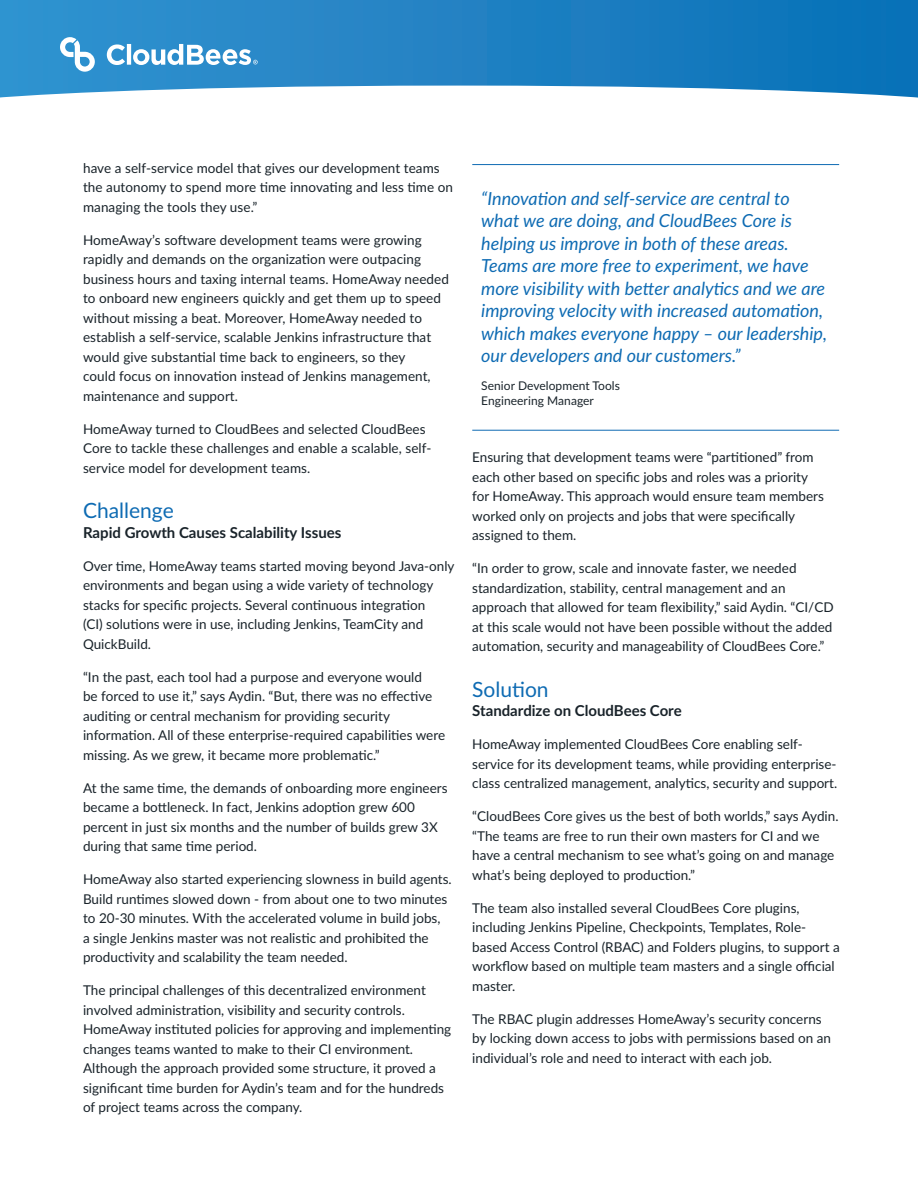
<style>
.page{position:relative;width:918px;height:1188px;background:#fff}
.page>*{position:absolute;margin:0;border:0;box-sizing:border-box;transform-origin:0 0}
.t1{font:21px "Lato";color:#0e6bb3}
.t2{font:italic 18px/22.5px "Lato";color:#0e6bb3}
.t3{font:700 15px "Lato";color:#19232a}
.t4{font:13.5px/19.5px "Lato";color:#19232a}
.t5{font:12px/14.4px "Lato";letter-spacing:.005em;color:#19232a}
</style>
<div class="page">
<svg style="left:0;top:0;width:918px;height:98px;background:#338dc8"></svg>
<svg style="left:60px;top:37px;width:35px;height:35px"></svg>
<svg style="left:107px;top:44px;width:151px;height:21px"></svg>
<hr style="left:472px;top:164px;width:367px;height:1px;background:#0e6bb3">
<hr style="left:472px;top:430px;width:367px;height:1px;background:#0e6bb3">
<p class="t4" style="left:83px;top:158px;width:372px">have a self-service model that gives our development teams the autonomy to spend more time innovating and less time on managing the tools they use.”</p>
<p class="t4" style="left:83px;top:230px;width:367px">HomeAway’s software development teams were growing rapidly and demands on the organization were outpacing business hours and taxing internal teams. HomeAway needed to onboard new engineers quickly and get them up to speed without missing a beat. Moreover, HomeAway needed to establish a self-service, scalable Jenkins infrastructure that would give substantial time back to engineers, so they<br>could focus on innovation instead of Jenkins management, maintenance and support.</p>
<p class="t4" style="left:83px;top:419px;width:350px">HomeAway turned to CloudBees and selected CloudBees<br>Core to tackle these challenges and enable a scalable, self&shy;service model for development teams.</p>
<p class="t1" style="left:83px;top:496px;width:92px">Challenge</p>
<p class="t3" style="left:83px;top:521px;width:260px">Rapid Growth Causes Scalability Issues</p>
<p class="t4" style="left:83px;top:556px;width:373px">Over time, HomeAway teams started moving beyond Java-only environments and began using a wide variety of technology stacks for specific projects. Several continuous integration<br>(CI) solutions were in use, including Jenkins, TeamCity and QuickBuild.</p>
<p class="t4" style="left:83px;top:667px;width:364px">“In the past, each tool had a purpose and everyone would<br>be forced to use it,” says Aydin. “But, there was no effective auditing or central mechanism for providing security information. All of these enterprise-required capabilities were missing. As we grew, it became more problematic.”</p>
<p class="t4" style="left:83px;top:778px;width:366px">At the same time, the demands of onboarding more engineers became a bottleneck. In fact, Jenkins adoption grew 600 percent in just six months and the number of builds grew 3X during that same time period.</p>
<p class="t4" style="left:83px;top:869px;width:370px">HomeAway also started experiencing slowness in build agents.<br>Build runtimes slowed down - from about one to two minutes to 20-30 minutes. With the accelerated volume in build jobs,<br>a single Jenkins master was not realistic and prohibited the productivity and scalability the team needed.</p>
<p class="t4" style="left:83px;top:980px;width:370px">The principal challenges of this decentralized environment involved administration, visibility and security controls.<br>HomeAway instituted policies for approving and implementing changes teams wanted to make to their CI environment.<br>Although the approach provided some structure, it proved a significant time burden for Aydin’s team and for the hundreds of project teams across the company.</p>
<p class="t2" style="left:481px;top:186px;width:347px">“Innovation and self-service are central to what we are doing, and CloudBees Core is helping us improve in both of these areas.<br>Teams are more free to experiment, we have more visibility with better analytics and we are improving velocity with increased automation, which makes everyone happy – our leadership, our developers and our customers.”</p>
<p class="t5" style="left:481px;top:378px;width:140px">Senior Development Tools<br>Engineering Manager</p>
<p class="t4" style="left:472px;top:447px;width:353px">Ensuring that development teams were “partitioned” from each other based on specific jobs and roles was a priority for HomeAway. This approach would ensure team members worked only on projects and jobs that were specifically assigned to them.</p>
<p class="t4" style="left:472px;top:558px;width:363px">“In order to grow, scale and innovate faster, we needed standardization, stability, central management and an approach that allowed for team flexibility,” said Aydin. “CI/CD at this scale would not have been possible without the added automation, security and manageability of CloudBees Core.”</p>
<p class="t1" style="left:472px;top:674px;width:78px">Solution</p>
<p class="t3" style="left:472px;top:700px;width:211px">Standardize on CloudBees Core</p>
<p class="t4" style="left:472px;top:734px;width:366px">HomeAway implemented CloudBees Core enabling self&shy;service for its development teams, while providing enterprise&shy;class centralized management, analytics, security and support.</p>
<p class="t4" style="left:472px;top:806px;width:368px">“CloudBees Core gives us the best of both worlds,” says Aydin. “The teams are free to run their own masters for CI and we have a central mechanism to see what’s going on and manage what’s being deployed to production.”</p>
<p class="t4" style="left:472px;top:898px;width:369px">The team also installed several CloudBees Core plugins, including Jenkins Pipeline, Checkpoints, Templates, Role&shy;based Access Control (RBAC) and Folders plugins, to support a workflow based on multiple team masters and a single official master.</p>
<p class="t4" style="left:472px;top:1009px;width:360px">The RBAC plugin addresses HomeAway’s security concerns by locking down access to jobs with permissions based on an individual’s role and need to interact with each job.</p>
</div>
